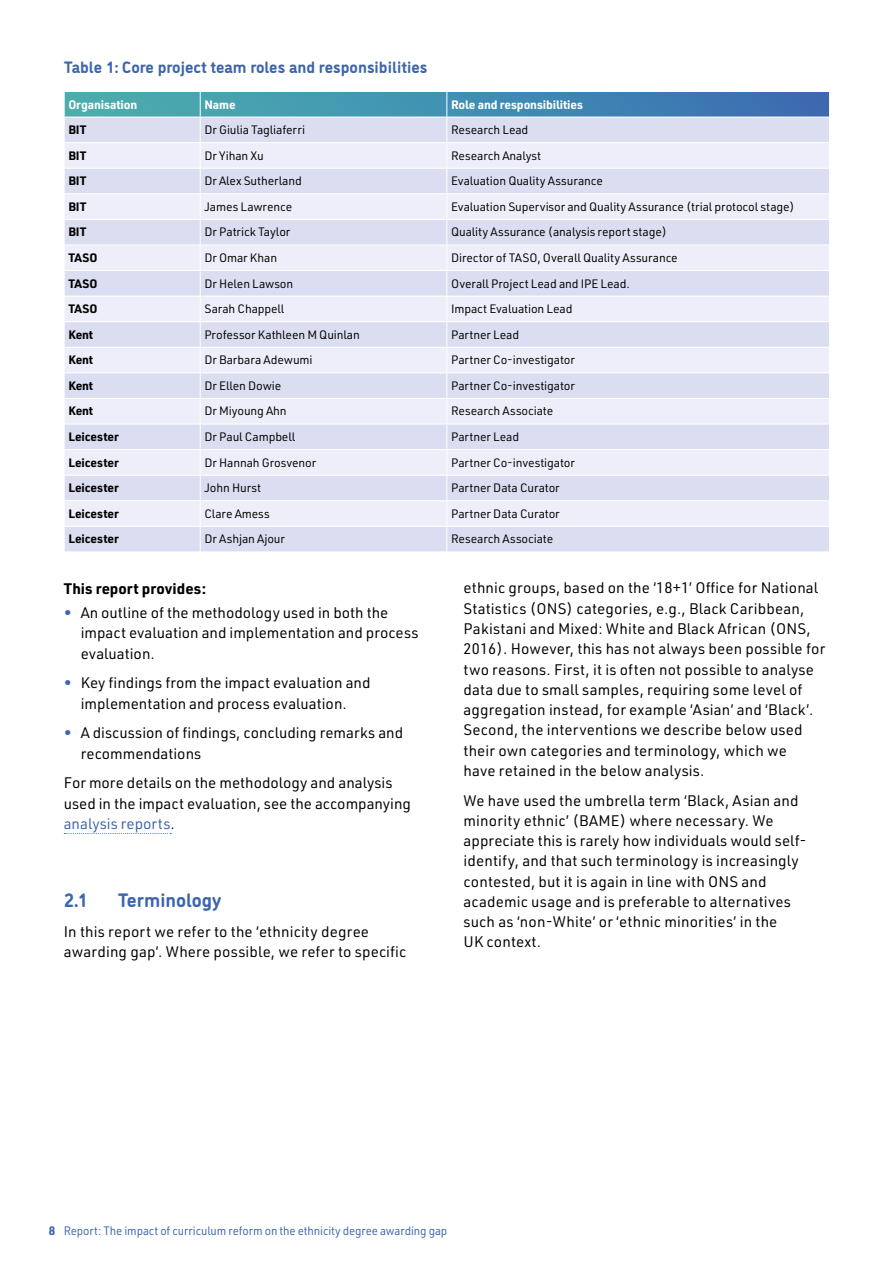
<style>
.page{position:relative;width:893px;height:1263px;background:#fff}
.page>*{position:absolute;margin:0;border:0;box-sizing:border-box;transform-origin:0 0}
.t1{font:700 19.5px "DI Nosaur";color:#3d65ae}
.t2{font:700 16.5px "DI Nosaur";color:#3d65ae}
.t3{font:15px/20.2px "URWDIN";letter-spacing:.01em;color:#000}
.t4{font:700 15px "URWDIN";color:#000}
.t5{font:12px "URWDIN";letter-spacing:-.01em;color:#000}
.t6{font:700 12px "URWDIN";letter-spacing:-.005em;color:#000}
.t7{font:12px "URWDIN";letter-spacing:-.01em;color:#3d65ae;scale:.95 1}
.t8{font:700 12px "URWDIN";letter-spacing:-.01em;color:#fff}
.s1{color:#3d65ae}
.s2{font-weight:700}
</style>
<div class="page">
<svg style="left:64px;top:833px;width:107px;height:1px"></svg>
<svg style="left:64px;top:91px;width:766px;height:460px;background:#dce1f1"></svg>
<hr style="left:447px;top:526px;width:383px;height:1px;background:#fff">
<p class="t2" style="left:64px;top:54px;width:365px">Table 1: Core project team roles and responsibilities</p>
<p class="t8" style="left:68px;top:96px;width:70px">Organisation</p>
<p class="t8" style="left:204px;top:96px;width:33px">Name</p>
<p class="t8" style="left:451px;top:96px;width:134px">Role and responsibilities</p>
<p class="t6" style="left:68px;top:122px;width:20px">BIT</p>
<p class="t5" style="left:204px;top:122px;width:102px">Dr Giulia Tagliaferri</p>
<p class="t5" style="left:451px;top:122px;width:79px">Research Lead</p>
<p class="t6" style="left:68px;top:147px;width:20px">BIT</p>
<p class="t5" style="left:204px;top:148px;width:61px">Dr Yihan Xu</p>
<p class="t5" style="left:451px;top:148px;width:92px">Research Analyst</p>
<p class="t6" style="left:68px;top:173px;width:20px">BIT</p>
<p class="t5" style="left:204px;top:173px;width:99px">Dr Alex Sutherland</p>
<p class="t5" style="left:451px;top:173px;width:153px">Evaluation Quality Assurance</p>
<p class="t6" style="left:68px;top:198px;width:20px">BIT</p>
<p class="t5" style="left:204px;top:199px;width:89px">James Lawrence</p>
<p class="t5" style="left:451px;top:199px;width:345px">Evaluation Supervisor and Quality Assurance (trial protocol stage)</p>
<p class="t6" style="left:68px;top:224px;width:20px">BIT</p>
<p class="t5" style="left:204px;top:224px;width:87px">Dr Patrick Taylor</p>
<p class="t5" style="left:451px;top:224px;width:217px">Quality Assurance (analysis report stage)</p>
<p class="t6" style="left:68px;top:249px;width:31px">TASO</p>
<p class="t5" style="left:204px;top:250px;width:74px">Dr Omar Khan</p>
<p class="t5" style="left:451px;top:250px;width:228px">Director of TASO, Overall Quality Assurance</p>
<p class="t6" style="left:68px;top:275px;width:31px">TASO</p>
<p class="t5" style="left:204px;top:275px;width:90px">Dr Helen Lawson</p>
<p class="t5" style="left:451px;top:275px;width:180px">Overall Project Lead and IPE Lead.</p>
<p class="t6" style="left:68px;top:301px;width:31px">TASO</p>
<p class="t5" style="left:204px;top:301px;width:81px">Sarah Chappell</p>
<p class="t5" style="left:451px;top:301px;width:123px">Impact Evaluation Lead</p>
<p class="t6" style="left:68px;top:326px;width:26px">Kent</p>
<p class="t5" style="left:204px;top:327px;width:157px">Professor Kathleen M Quinlan</p>
<p class="t5" style="left:451px;top:327px;width:70px">Partner Lead</p>
<p class="t6" style="left:68px;top:352px;width:26px">Kent</p>
<p class="t5" style="left:204px;top:352px;width:110px">Dr Barbara Adewumi</p>
<p class="t5" style="left:451px;top:352px;width:125px">Partner Co-investigator</p>
<p class="t6" style="left:68px;top:377px;width:26px">Kent</p>
<p class="t5" style="left:204px;top:378px;width:78px">Dr Ellen Dowie</p>
<p class="t5" style="left:451px;top:378px;width:125px">Partner Co-investigator</p>
<p class="t6" style="left:68px;top:403px;width:26px">Kent</p>
<p class="t5" style="left:204px;top:403px;width:84px">Dr Miyoung Ahn</p>
<p class="t5" style="left:451px;top:403px;width:104px">Research Associate</p>
<p class="t6" style="left:68px;top:428px;width:52px">Leicester</p>
<p class="t5" style="left:204px;top:429px;width:92px">Dr Paul Campbell</p>
<p class="t5" style="left:451px;top:429px;width:70px">Partner Lead</p>
<p class="t6" style="left:68px;top:454px;width:52px">Leicester</p>
<p class="t5" style="left:204px;top:454px;width:113px">Dr Hannah Grosvenor</p>
<p class="t5" style="left:451px;top:454px;width:125px">Partner Co-investigator</p>
<p class="t6" style="left:68px;top:480px;width:52px">Leicester</p>
<p class="t5" style="left:204px;top:480px;width:58px">John Hurst</p>
<p class="t5" style="left:451px;top:480px;width:110px">Partner Data Curator</p>
<p class="t6" style="left:68px;top:505px;width:52px">Leicester</p>
<p class="t5" style="left:204px;top:506px;width:67px">Clare Amess</p>
<p class="t5" style="left:451px;top:506px;width:110px">Partner Data Curator</p>
<p class="t6" style="left:68px;top:531px;width:52px">Leicester</p>
<p class="t5" style="left:204px;top:531px;width:82px">Dr Ashjan Ajour</p>
<p class="t5" style="left:451px;top:531px;width:104px">Research Associate</p>
<p class="t4" style="left:64px;top:578px;width:144px">This report provides:</p>
<p class="t3" style="left:81px;top:602px;width:339px;text-indent:-17px"><span class="s1">•</span> An outline of the methodology used in both the impact evaluation and implementation and process evaluation.</p>
<p class="t3" style="left:64px;top:672px;width:308px;text-align:center"><span class="s1">•</span> Key findings from the impact evaluation and implementation and process evaluation.</p>
<p class="t3" style="left:81px;top:722px;width:324px;text-indent:-17px"><span class="s1">•</span> A discussion of findings, concluding remarks and recommendations</p>
<p class="t3" style="left:64px;top:772px;width:349px">For more details on the methodology and analysis used in the impact evaluation, see the accompanying <span class="s1">analysis reports</span>.</p>
<h1 class="t1" style="left:64px;top:885px;width:26px">2.1</h1>
<h1 class="t1" style="left:118px;top:885px;width:105px">Terminology</h1>
<p class="t3" style="left:64px;top:921px;width:344px">In this report we refer to the ‘ethnicity degree awarding gap’. Where possible, we refer to specific</p>
<p class="t3" style="left:463px;top:578px;width:363px">ethnic groups, based on the ‘18+1’ Office for National Statistics (ONS) categories, e.g., Black Caribbean, Pakistani and Mixed: White and Black African (ONS, 2016). However, this has not always been possible for two reasons. First, it is often not possible to analyse data due to small samples, requiring some level of aggregation instead, for example ‘Asian’ and ‘Black’.<br>Second, the interventions we describe below used their own categories and terminology, which we<br>have retained in the below analysis.</p>
<p class="t3" style="left:463px;top:790px;width:344px">We have used the umbrella term ‘Black, Asian and minority ethnic’ (BAME) where necessary. We appreciate this is rarely how individuals would self&shy;identify, and that such terminology is increasingly contested, but it is again in line with ONS and academic usage and is preferable to alternatives such as ‘non-White’ or ‘ethnic minorities’ in the<br>UK context.</p>
<p class="t7" style="left:49px;top:1222px;width:421px"><span class="s2">8</span> Report: The impact of curriculum reform on the ethnicity degree awarding gap</p>
</div>
